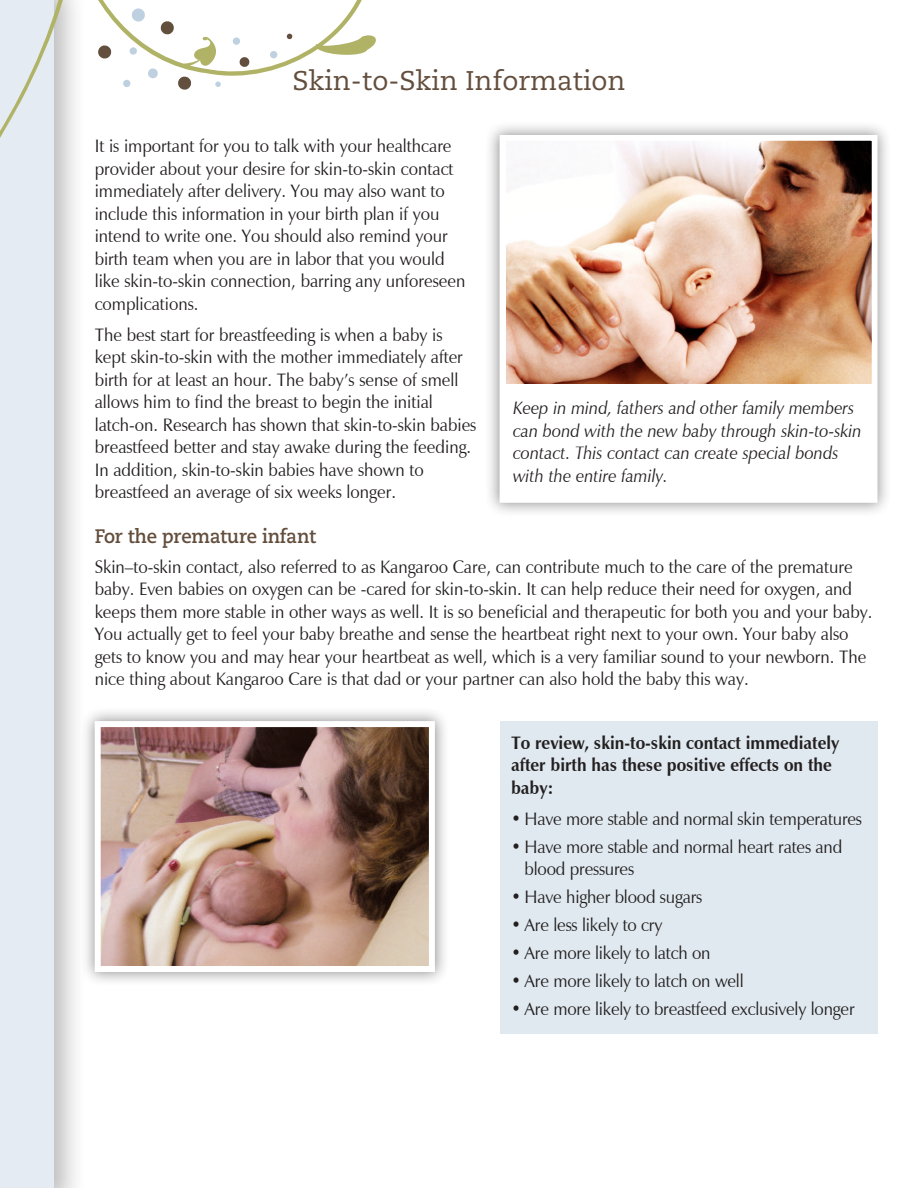
<style>
.page{position:relative;width:918px;height:1188px;background:#fff}
.page>*{position:absolute;margin:0;border:0;box-sizing:border-box;transform-origin:0 0}
.t1{font:27px "Caecilia";color:#634e3d}
.t2{font:700 19.5px "Caecilia";letter-spacing:-.01em;color:#634e3d;scale:.95 1}
.t3{font:18px/22.5px "Zapf Humanist 601 BT";color:#231f20;scale:.95 1}
.t4{font:italic 18px/22.5px "Zapf Humanist 601 BT";color:#231f20;scale:.95 1}
.t5{font:700 18px/22.5px "Zapf Humanist 601 BT";color:#231f20;scale:.95 1}
</style>
<div class="page">
<div style="left:0;top:0;width:87px;height:1188px;background:#231f20;opacity:.3"></div>
<div style="left:0;top:0;width:54px;height:1188px;background:#e4ebf2"></div>
<svg style="left:0;top:0;width:376px;height:354px"></svg>
<svg style="left:97px;top:45px;width:15px;height:14px"></svg>
<svg style="left:131px;top:8px;width:15px;height:14px"></svg>
<svg style="left:160px;top:20px;width:15px;height:15px"></svg>
<svg style="left:177px;top:76px;width:15px;height:15px"></svg>
<svg style="left:147px;top:68px;width:11px;height:11px"></svg>
<svg style="left:239px;top:56px;width:11px;height:12px"></svg>
<svg style="left:123px;top:79px;width:8px;height:9px"></svg>
<svg style="left:232px;top:37px;width:9px;height:8px"></svg>
<svg style="left:129px;top:47px;width:8px;height:8px"></svg>
<svg style="left:270px;top:51px;width:8px;height:8px"></svg>
<svg style="left:215px;top:81px;width:6px;height:6px"></svg>
<svg style="left:286px;top:33px;width:7px;height:7px"></svg>
<div style="left:500px;top:721px;width:378px;height:312px;background:#dfe9ef"></div>
<div style="left:80px;top:707px;width:369px;height:280px;background:#231f20;opacity:.5"></div>
<img style="left:102px;top:728px;width:326px;height:237px">
<div style="left:95px;top:721px;width:340px;height:251px;border:6px solid #fff"></div>
<div style="left:485px;top:120px;width:407px;height:397px;background:#231f20;opacity:.5"></div>
<div style="left:502px;top:138px;width:373px;height:362px;background:#fff"></div>
<img style="left:507px;top:142px;width:364px;height:241px">
<div style="left:500px;top:135px;width:378px;height:368px;border:6px solid #fff"></div>
<h1 class="t1" style="left:292px;top:65px;width:335px">Skin-to-Skin Information</h1>
<p class="t3" style="left:95px;top:135px;width:392px">It is important for you to talk with your healthcare provider about your desire for skin-to-skin contact immediately after delivery. You may also want to include this information in your birth plan if you intend to write one. You should also remind your birth team when you are in labor that you would like skin-to-skin connection, barring any unforeseen complications.</p>
<p class="t3" style="left:95px;top:324px;width:403px">The best start for breastfeeding is when a baby is kept skin-to-skin with the mother immediately after birth for at least an hour. The baby’s sense of smell allows him to find the breast to begin the initial latch-on. Research has shown that skin-to-skin babies breastfeed better and stay awake during the feeding.<br>In addition, skin-to-skin babies have shown to breastfeed an average of six weeks longer.</p>
<p class="t2" style="left:95px;top:525px;width:235px">For the premature infant</p>
<p class="t3" style="left:95px;top:555px;width:820px">Skin–to-skin contact, also referred to as Kangaroo Care, can contribute much to the care of the premature baby. Even babies on oxygen can be -cared for skin-to-skin. It can help reduce their need for oxygen, and keeps them more stable in other ways as well. It is so beneficial and therapeutic for both you and your baby.<br>You actually get to feel your baby breathe and sense the heartbeat right next to your own. Your baby also gets to know you and may hear your heartbeat as well, which is a very familiar sound to your newborn. The nice thing about Kangaroo Care is that dad or your partner can also hold the baby this way.</p>
<p class="t4" style="left:513px;top:397px;width:369px">Keep in mind, fathers and other family members can bond with the new baby through skin-to-skin contact. This contact can create special bonds with the entire family.</p>
<p class="t5" style="left:511px;top:731px;width:347px">To review, skin-to-skin contact immediately after birth has these positive effects on the baby:</p>
<p class="t3" style="left:511px;top:808px;width:371px">• Have more stable and normal skin temperatures</p>
<p class="t3" style="left:525px;top:836px;width:336px;text-indent:-13px">• Have more stable and normal heart rates and blood pressures</p>
<p class="t3" style="left:511px;top:886px;width:203px">• Have higher blood sugars</p>
<p class="t3" style="left:511px;top:914px;width:161px">• Are less likely to cry</p>
<p class="t3" style="left:511px;top:942px;width:212px">• Are more likely to latch on</p>
<p class="t3" style="left:511px;top:970px;width:246px">• Are more likely to latch on well</p>
<p class="t3" style="left:511px;top:998px;width:363px">• Are more likely to breastfeed exclusively longer</p>
</div>
